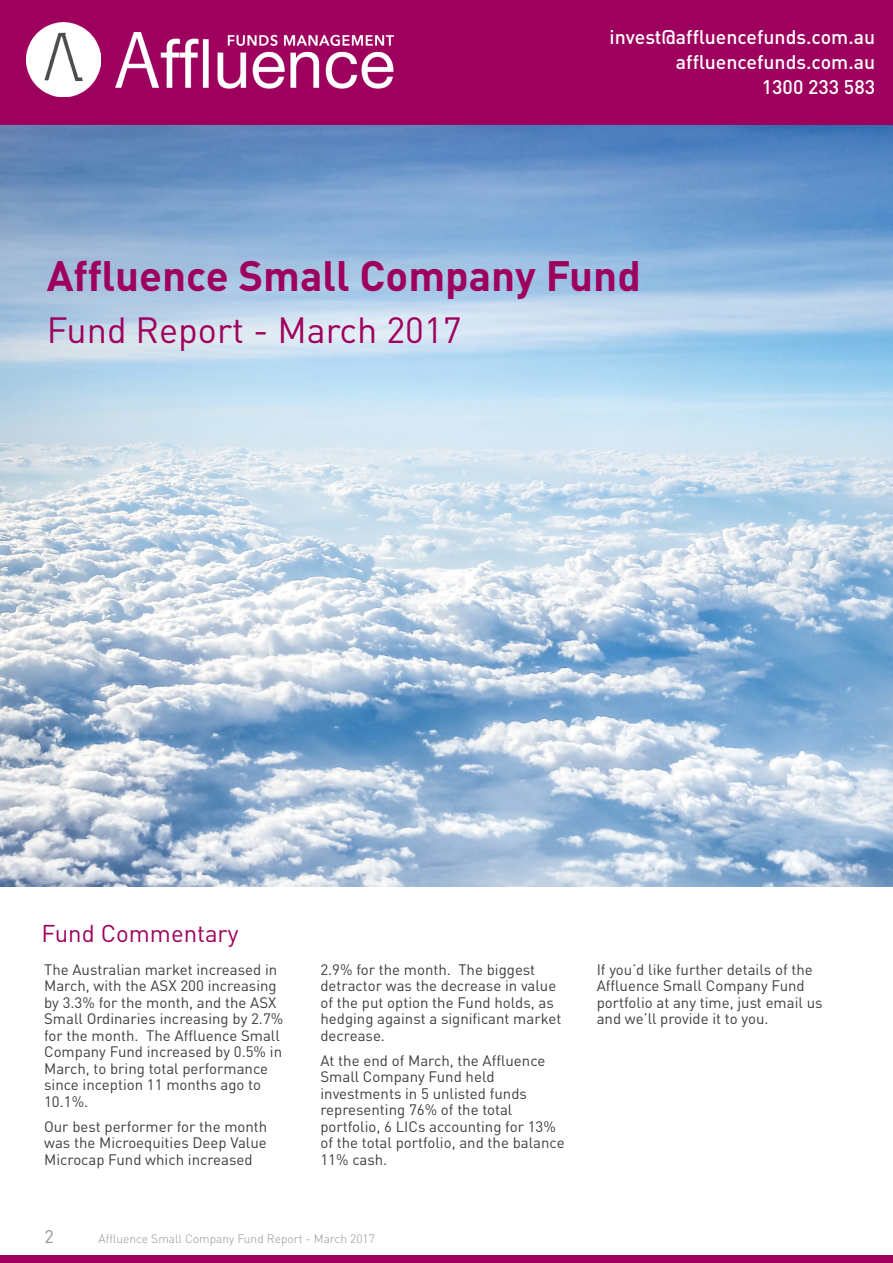
<style>
.page{position:relative;width:893px;height:1263px;background:#fff}
.page>*{position:absolute;margin:0;border:0;box-sizing:border-box;transform-origin:0 0}
.Aff_H1{font:700 42px "DIN Pro";color:#9e005d}
.Aff_H1-2{font:36px "DIN Pro";color:#9e005d}
.Aff_H2{font:24px "DIN Pro";color:#9e005d}
.Aff_body_10_5pt_Blac{font:500 19.5px "DIN Pro";color:#fff}
.t1{font:18px "DIN Pro";color:#939598}
.Aff_body_10_5pt_Blac-2{font:15px/16.5px "DIN Pro";color:#3e3e3f}
.t2{font:300 12px "DIN Pro";color:#939598}
</style>
<div class="page">
<div style="left:0;top:1255px;width:893px;height:8px;background:#9e005d"></div>
<img style="left:0;top:124px;width:893px;height:763px">
<div style="left:0;top:0;width:893px;height:124px;background:#9e005d"></div>
<img style="left:115px;top:32px;width:280px;height:57px">
<img style="left:27px;top:23px;width:74px;height:73px">
<p class="Aff_body_10_5pt_Blac" style="left:610px;top:24px;width:267px">invest@affluencefunds.com.au</p>
<p class="Aff_body_10_5pt_Blac" style="left:676px;top:49px;width:201px">affluencefunds.com.au</p>
<p class="Aff_body_10_5pt_Blac" style="left:762px;top:74px;width:115px">1300 233 583</p>
<p class="Aff_H1" style="left:47px;top:248px;width:596px">Affluence Small Company Fund</p>
<p class="Aff_H1-2" style="left:47px;top:306px;width:416px">Fund Report - March 2017</p>
<p class="Aff_H2" style="left:42px;top:917px;width:198px">Fund Commentary</p>
<p class="Aff_body_10_5pt_Blac-2" style="left:44px;top:960px;width:241px">The Australian market increased in<br>March, with the ASX 200 increasing by 3.3% for the month, and the ASX<br>Small Ordinaries increasing by 2.7% for the month. The Affluence Small<br>Company Fund increased by 0.5% in<br>March, to bring total performance since inception 11 months ago to<br>10.1%.</p>
<p class="Aff_body_10_5pt_Blac-2" style="left:44px;top:1117px;width:225px;text-align:justify">Our best performer for the month was the Microequities Deep Value Microcap Fund which increased</p>
<p class="Aff_body_10_5pt_Blac-2" style="left:320px;top:960px;width:242px">2.9% for the month. The biggest detractor was the decrease in value of the put option the Fund holds, as hedging against a significant market decrease.</p>
<p class="Aff_body_10_5pt_Blac-2" style="left:320px;top:1051px;width:246px">At the end of March, the Affluence<br>Small Company Fund held investments in 5 unlisted funds representing 76% of the total portfolio, 6 LICs accounting for 13% of the total portfolio, and the balance<br>11% cash.</p>
<p class="t1" style="left:45px;top:1224px;width:11px">2</p>
<p class="t2" style="left:99px;top:1230px;width:278px">Affluence Small Company Fund Report - March 2017</p>
<p class="Aff_body_10_5pt_Blac-2" style="left:597px;top:960px;width:227px">If you’d like further details of the<br>Affluence Small Company Fund portfolio at any time, just email us and we’ll provide it to you.</p>
</div>
